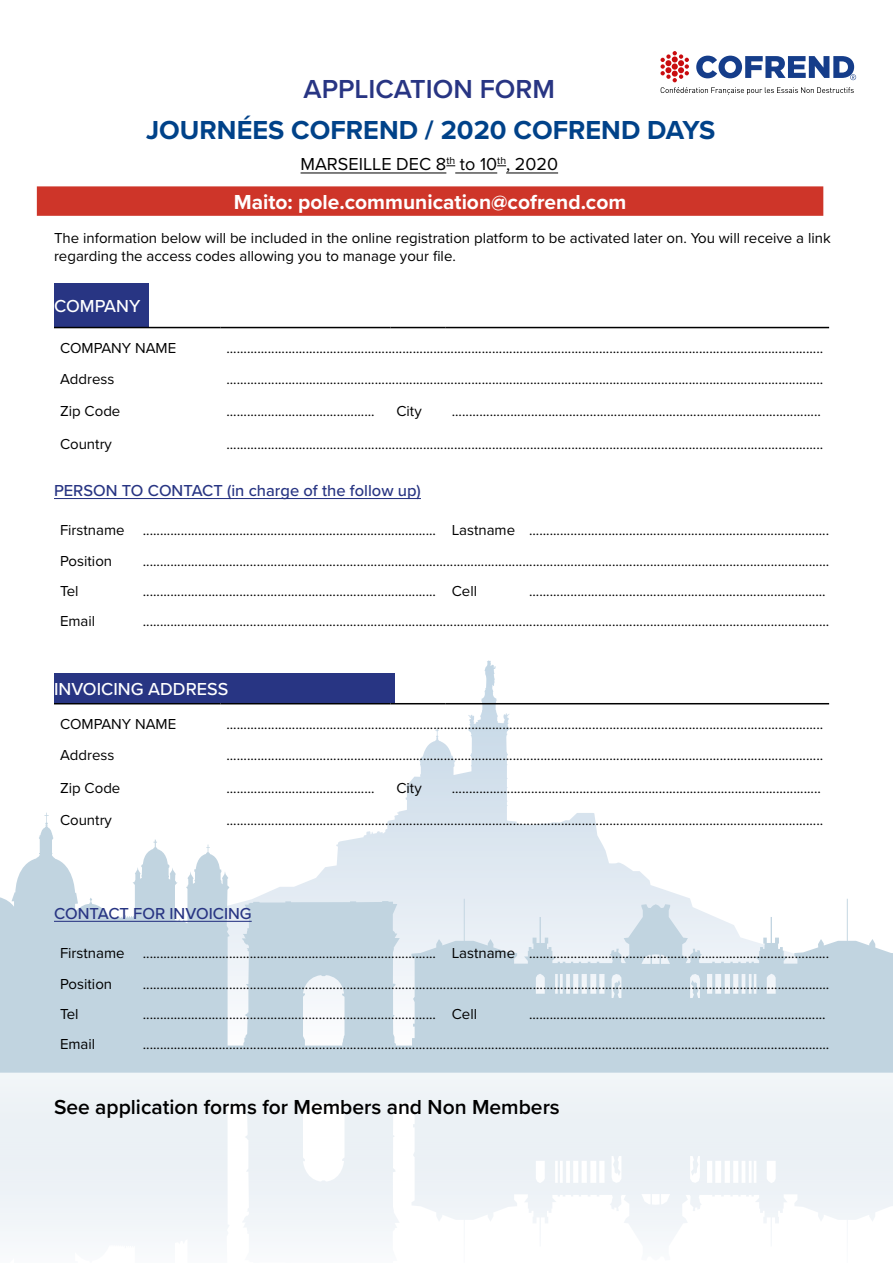
<style>
.page{position:relative;width:893px;height:1263px;background:#fff}
.page>*{position:absolute;margin:0;border:0;box-sizing:border-box;transform-origin:0 0}
.t1{font:700 27px "Proxima Nova";color:#004289}
.t2{font:600 27px "Proxima Nova";color:#283583}
.t3{font:600 21px "Proxima Nova";color:#000}
.t4{font:700 21px "Proxima Nova";color:#fff}
.t5{font:18px "Proxima Nova";color:#000}
.t6{font:500 18px "Proxima Nova";color:#fff}
.t7{font:500 16.5px "Proxima Nova";color:#283583}
.t8{font:15px/31.2px "Proxima Nova";color:#000}
</style>
<div class="page">
<div style="left:0;top:1073px;width:132px;height:164px;background:#edf2f6"></div>
<svg style="left:54px;top:661px;width:776px;height:116px"></svg>
<svg style="left:0;top:777px;width:893px;height:296px"></svg>
<hr style="left:301px;top:172px;width:145px;height:1px;background:#000">
<hr style="left:455px;top:172px;width:42px;height:1px;background:#000">
<hr style="left:506px;top:172px;width:52px;height:1px;background:#000">
<div style="left:38px;top:187px;width:785px;height:28px;background:#ce3529"></div>
<div style="left:37px;top:186px;width:786px;height:30px;border:2px solid #ce3529"></div>
<svg style="left:660px;top:51px;width:196px;height:44px"></svg>
<div style="left:54px;top:283px;width:95px;height:44px;background:#283583"></div>
<hr style="left:54px;top:327px;width:166px;height:1px;background:#000">
<hr style="left:220px;top:327px;width:170px;height:1px;background:#000">
<hr style="left:390px;top:327px;width:56px;height:1px;background:#000">
<hr style="left:446px;top:327px;width:383px;height:1px;background:#000">
<hr style="left:54px;top:703px;width:166px;height:1px;background:#000">
<hr style="left:220px;top:703px;width:170px;height:1px;background:#000">
<hr style="left:390px;top:703px;width:56px;height:1px;background:#000">
<hr style="left:446px;top:703px;width:383px;height:1px;background:#000">
<div style="left:54px;top:673px;width:340px;height:30px;background:#283583"></div>
<hr style="left:54px;top:498px;width:367px;height:1px;background:#283583">
<hr style="left:54px;top:921px;width:198px;height:1px;background:#283583">
<h1 class="t2" style="left:304px;top:69px;width:253px">APPLICATION FORM</h1>
<h1 class="t1" style="left:146px;top:110px;width:571px">JOURNÉES COFREND / 2020 COFREND DAYS</h1>
<p class="t5" style="left:301px;top:151px;width:259px">MARSEILLE DEC 8<sup>th</sup> to 10<sup>th</sup>, 2020</p>
<h2 class="t4" style="left:234px;top:187px;width:394px">Maito: pole.communication@cofrend.com</h2>
<p class="t8" style="left:54px;top:228px;width:778px;line-height:18px">The information below will be included in the online registration platform to be activated later on. You will receive a link regarding the access codes allowing you to manage your file.</p>
<p class="t6" style="left:54px;top:293px;width:88px">COMPANY</p>
<p class="t8" style="left:60px;top:331px;width:118px">COMPANY NAME</p>
<p class="t8" style="left:226px;top:331px;width:598px">.............................................................................................................................................................................</p>
<p class="t8" style="left:60px;top:363px;width:56px">Address</p>
<p class="t8" style="left:226px;top:363px;width:598px">.............................................................................................................................................................................</p>
<p class="t8" style="left:60px;top:395px;width:62px">Zip Code</p>
<p class="t8" style="left:226px;top:395px;width:150px">...........................................</p>
<p class="t8" style="left:396px;top:395px;width:27px">City</p>
<p class="t8" style="left:452px;top:395px;width:371px">...........................................................................................................</p>
<p class="t8" style="left:60px;top:428px;width:53px">Country</p>
<p class="t8" style="left:226px;top:428px;width:598px">.............................................................................................................................................................................</p>
<p class="t7" style="left:54px;top:478px;width:368px">PERSON TO CONTACT (in charge of the follow up)</p>
<p class="t8" style="left:60px;top:514px;width:771px">Firstname ..................................................................................... Lastname .......................................................................................<br>Position</p>
<p class="t8" style="left:143px;top:545px;width:688px">.......................................................................................................................................................................................................</p>
<p class="t8" style="left:60px;top:575px;width:20px">Tel</p>
<p class="t8" style="left:143px;top:575px;width:336px">..................................................................................... Cell</p>
<p class="t8" style="left:529px;top:575px;width:298px">......................................................................................</p>
<p class="t8" style="left:60px;top:605px;width:37px">Email</p>
<p class="t8" style="left:143px;top:605px;width:688px">.......................................................................................................................................................................................................</p>
<p class="t6" style="left:54px;top:676px;width:176px">INVOICING ADDRESS</p>
<p class="t8" style="left:60px;top:708px;width:118px">COMPANY NAME</p>
<p class="t8" style="left:226px;top:708px;width:598px">.............................................................................................................................................................................</p>
<p class="t8" style="left:60px;top:739px;width:56px">Address</p>
<p class="t8" style="left:226px;top:739px;width:598px">.............................................................................................................................................................................</p>
<p class="t8" style="left:60px;top:771px;width:62px">Zip Code</p>
<p class="t8" style="left:226px;top:771px;width:150px">...........................................</p>
<p class="t8" style="left:396px;top:771px;width:27px">City</p>
<p class="t8" style="left:452px;top:771px;width:371px">...........................................................................................................</p>
<p class="t8" style="left:60px;top:804px;width:53px">Country</p>
<p class="t8" style="left:226px;top:804px;width:598px">.............................................................................................................................................................................</p>
<p class="t7" style="left:54px;top:901px;width:199px">CONTACT FOR INVOICING</p>
<p class="t8" style="left:60px;top:936px;width:771px">Firstname ..................................................................................... Lastname .......................................................................................<br>Position</p>
<p class="t8" style="left:143px;top:968px;width:688px">.......................................................................................................................................................................................................</p>
<p class="t8" style="left:60px;top:997px;width:20px">Tel</p>
<p class="t8" style="left:143px;top:997px;width:336px">..................................................................................... Cell</p>
<p class="t8" style="left:529px;top:997px;width:298px">......................................................................................</p>
<p class="t8" style="left:60px;top:1028px;width:37px">Email</p>
<p class="t8" style="left:143px;top:1028px;width:688px">.......................................................................................................................................................................................................</p>
<h2 class="t3" style="left:54px;top:1091px;width:507px">See application forms for Members and Non Members</h2>
</div>
